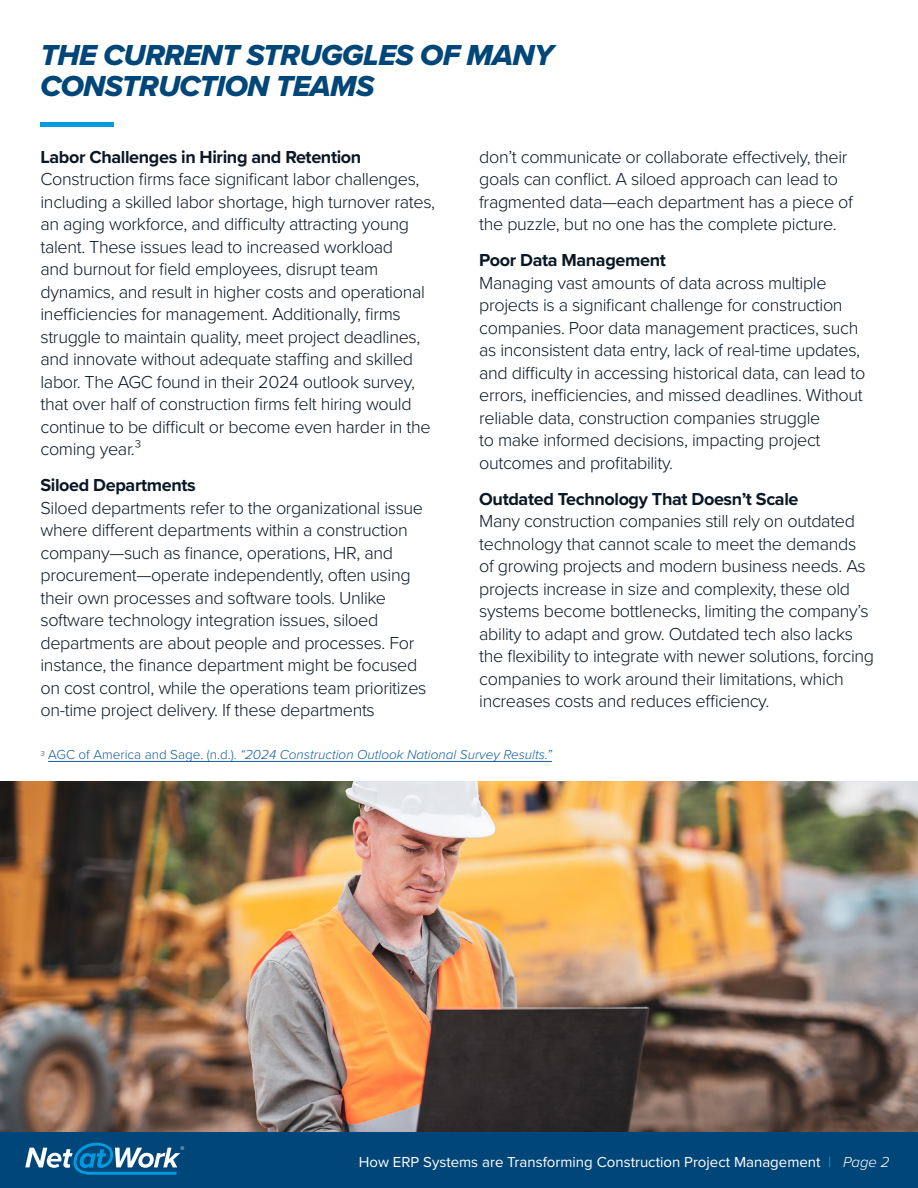
<style>
.page{position:relative;width:918px;height:1188px;background:#fff}
.page>*{position:absolute;margin:0;border:0;box-sizing:border-box;transform-origin:0 0}
.t1{font:30px/31.5px "Proxima Nova Extrabld It";letter-spacing:-.02em;color:#004678}
.Paragraph_Style_1{font:300 18px/22.5px "Proxima Nova";letter-spacing:-.02em;color:#0a1724}
.t2{font:15px "Proxima Nova";color:#fff}
.t3{font:italic 300 13.5px "Proxima Nova";color:#175d9e}
.s1{font-weight:700}
.s2{font-style:normal;font-size:12px;color:#545454}
.s3{font-style:normal}
.s4{color:#009bde}
.s5{font-weight:300;font-style:italic}
</style>
<div class="page">
<div style="left:40px;top:122px;width:74px;height:5px;background:#009bde"></div>
<div style="left:0;top:1132px;width:918px;height:56px;background:#004678"></div>
<svg style="left:25px;top:1143px;width:159px;height:32px"></svg>
<hr style="left:48px;top:761px;width:504px;height:1px;background:#175d9e">
<img style="left:0;top:782px;width:918px;height:350px">
<p class="t1" style="left:40px;top:39px;width:515px">THE CURRENT STRUGGLES OF MANY<br>CONSTRUCTION TEAMS</p>
<p class="Paragraph_Style_1" style="left:40px;top:145px;width:396px"><span class="s1">Labor Challenges in Hiring and Retention </span>Construction firms face significant labor challenges, including a skilled labor shortage, high turnover rates, an aging workforce, and difficulty attracting young talent. These issues lead to increased workload<br>and burnout for field employees, disrupt team dynamics, and result in higher costs and operational inefficiencies for management. Additionally, firms struggle to maintain quality, meet project deadlines, and innovate without adequate staffing and skilled labor. The AGC found in their 2024 outlook survey, that over half of construction firms felt hiring would continue to be difficult or become even harder in the coming year.³</p>
<p class="Paragraph_Style_1" style="left:40px;top:473px;width:387px"><span class="s1">Siloed Departments<br></span>Siloed departments refer to the organizational issue where different departments within a construction company—such as finance, operations, HR, and procurement—operate independently, often using their own processes and software tools. Unlike software technology integration issues, siloed departments are about people and processes. For instance, the finance department might be focused on cost control, while the operations team prioritizes on-time project delivery. If these departments</p>
<p class="Paragraph_Style_1" style="left:479px;top:145px;width:375px">don’t communicate or collaborate effectively, their goals can conflict. A siloed approach can lead to fragmented data—each department has a piece of the puzzle, but no one has the complete picture.</p>
<p class="Paragraph_Style_1" style="left:479px;top:248px;width:388px"><span class="s1">Poor Data Management<br></span>Managing vast amounts of data across multiple projects is a significant challenge for construction companies. Poor data management practices, such as inconsistent data entry, lack of real-time updates, and difficulty in accessing historical data, can lead to errors, inefficiencies, and missed deadlines. Without reliable data, construction companies struggle<br>to make informed decisions, impacting project outcomes and profitability.</p>
<p class="Paragraph_Style_1" style="left:479px;top:487px;width:396px"><span class="s1">Outdated Technology That Doesn’t Scale<br></span>Many construction companies still rely on outdated technology that cannot scale to meet the demands of growing projects and modern business needs. As projects increase in size and complexity, these old systems become bottlenecks, limiting the company’s ability to adapt and grow. Outdated tech also lacks the flexibility to integrate with newer solutions, forcing companies to work around their limitations, which increases costs and reduces efficiency.</p>
<p class="t3" style="left:40px;top:745px;width:513px"><span class="s2">3</span> <span class="s3">AGC of America and Sage. (n.d.).</span> “2024 Construction Outlook National Survey Results.”</p>
<p class="t2" style="left:359px;top:1150px;width:532px">How ERP Systems are Transforming Construction Project Management <span class="s4">|</span> <span class="s5">Page 2</span></p>
</div>
